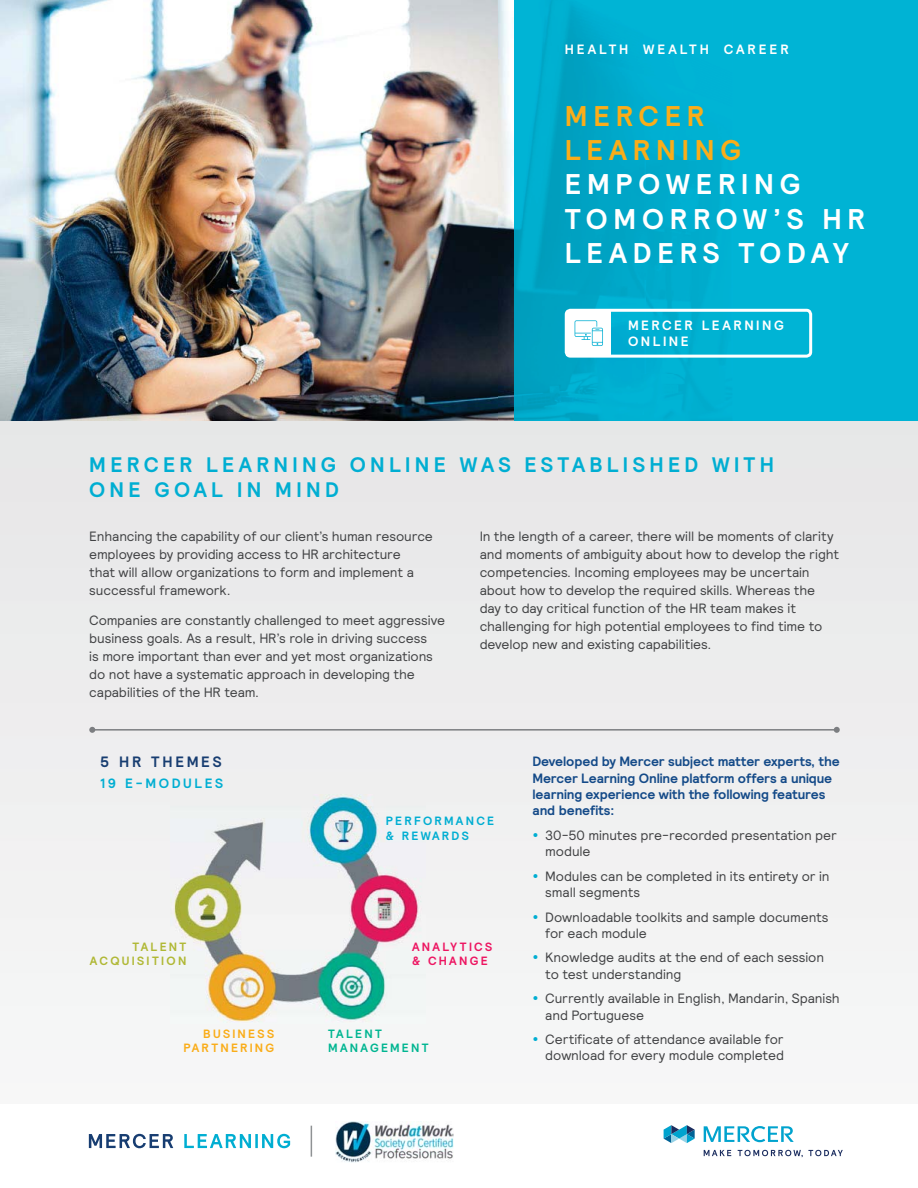
<style>
.page{position:relative;width:918px;height:1188px;background:#fff}
.page>*{position:absolute;margin:0;border:0;box-sizing:border-box;transform-origin:0 0}
.t1{font:700 28.5px/34.2px "Relative";letter-spacing:.2em;color:#fff}
.t2{font:700 28.5px/34.2px "Relative";letter-spacing:.2em;color:#faad19}
.t3{font:700 21px/25.2px "Relative";letter-spacing:.2em;color:#00aed2}
.t4{font:700 15px "Relative";letter-spacing:.18em;color:#173d71}
.t5{font:13.5px/18px "Relative";letter-spacing:-.01em;color:#414244}
.t6{font:700 13.5px/16.2px "Relative";letter-spacing:-.01em;color:#144a88}
.t7{font:700 13.5px/16.2px "Relative";letter-spacing:.19em;color:#fff}
.t8{font:700 13.5px "Relative";letter-spacing:.215em;color:#fff}
.t9{font:700 13.5px "Relative";letter-spacing:.19em;color:#00aed2}
.t10{font:700 12px/14.4px "Relative";letter-spacing:.19em;color:#00aed2}
.t11{font:700 12px/14.4px "Relative";letter-spacing:.185em;color:#faad19;text-align:right}
.t12{font:700 12px/14.4px "Relative";letter-spacing:.19em;color:#b0b835;text-align:right}
.t13{font:700 12px/14.4px "Relative";letter-spacing:.19em;color:#00b591}
.t14{font:700 12px/14.4px "Relative";letter-spacing:.19em;color:#ed1561}
</style>
<div class="page">
<img style="left:0;top:0;width:840px;height:421px">
<div style="left:840px;top:0;width:78px;height:421px;background:#00b3d4"></div>
<div style="left:565px;top:309px;width:247px;height:49px;border:3px solid #fff;border-radius:4px"></div>
<div style="left:567px;top:311px;width:44px;height:44px;background:#fff"></div>
<svg style="left:575px;top:320px;width:28px;height:26px"></svg>
<div style="left:0;top:421px;width:918px;height:603px;background:#ededed"></div>
<img style="left:170px;top:795px;width:255px;height:228px">
<hr style="left:92px;top:729px;width:745px;height:2px;background:#7c7e81">
<svg style="left:89px;top:727px;width:6px;height:6px"></svg>
<svg style="left:834px;top:727px;width:6px;height:6px"></svg>
<svg style="left:663px;top:1125px;width:180px;height:32px"></svg>
<svg style="left:184px;top:1134px;width:106px;height:14px"></svg>
<svg style="left:89px;top:1134px;width:84px;height:14px"></svg>
<hr style="left:311px;top:1126px;width:1px;height:31px;background:#8f9294">
<img style="left:335px;top:1122px;width:119px;height:41px">
<svg style="left:534px;top:833px;width:4px;height:4px"></svg>
<svg style="left:534px;top:874px;width:4px;height:4px"></svg>
<svg style="left:534px;top:915px;width:4px;height:4px"></svg>
<svg style="left:534px;top:956px;width:4px;height:4px"></svg>
<svg style="left:534px;top:996px;width:4px;height:4px"></svg>
<p class="t8" style="left:565px;top:44px;width:225px">HEALTH WEALTH CAREER</p>
<h1 class="t2" style="left:565px;top:101px;width:178px">MERCER<br>LEARNING</h1>
<h1 class="t1" style="left:565px;top:170px;width:302px">EMPOWERING<br>TOMORROW’S HR<br>LEADERS TODAY</h1>
<p class="t7" style="left:628px;top:318px;width:157px">MERCER LEARNING<br>ONLINE</p>
<h2 class="t3" style="left:89px;top:453px;width:686px">MERCER LEARNING ONLINE WAS ESTABLISHED WITH<br>ONE GOAL IN MIND</h2>
<p class="t5" style="left:89px;top:528px;width:345px">Enhancing the capability of our client’s human resource employees by providing access to HR architecture<br>that will allow organizations to form and implement a successful framework.</p>
<p class="t5" style="left:89px;top:613px;width:357px">Companies are constantly challenged to meet aggressive business goals. As a result, HR’s role in driving success<br>is more important than ever and yet most organizations do not have a systematic approach in developing the capabilities of the HR team.</p>
<p class="t5" style="left:480px;top:528px;width:361px">In the length of a career, there will be moments of clarity and moments of ambiguity about how to develop the right competencies. Incoming employees may be uncertain about how to develop the required skills. Whereas the day to day critical function of the HR team makes it challenging for high potential employees to find time to develop new and existing capabilities.</p>
<p class="t4" style="left:100px;top:757px;width:123px">5 HR THEMES</p>
<p class="t9" style="left:100px;top:779px;width:124px">19 E-MODULES</p>
<p class="t10" style="left:386px;top:815px;width:110px">PERFORMANCE &amp; REWARDS</p>
<p class="t12" style="left:90px;top:940px;width:98px">TALENT<br>ACQUISITION</p>
<p class="t14" style="left:412px;top:940px;width:82px">ANALYTICS &amp; CHANGE</p>
<p class="t11" style="left:183px;top:1027px;width:92px">BUSINESS<br>PARTNERING</p>
<p class="t13" style="left:328px;top:1027px;width:102px">TALENT<br>MANAGEMENT</p>
<p class="t6" style="left:533px;top:755px;width:309px">Developed by Mercer subject matter experts, the Mercer Learning Online platform offers a unique learning experience with the following features and benefits:</p>
<p class="t5" style="left:545px;top:828px;width:293px;line-height:16.2px">30-50 minutes pre-recorded presentation per module</p>
<p class="t5" style="left:545px;top:869px;width:286px;line-height:16.2px">Modules can be completed in its entirety or in small segments</p>
<p class="t5" style="left:545px;top:910px;width:285px;line-height:16.2px">Downloadable toolkits and sample documents for each module</p>
<p class="t5" style="left:545px;top:951px;width:280px;line-height:16.2px">Knowledge audits at the end of each session to test understanding</p>
<p class="t5" style="left:545px;top:992px;width:296px;line-height:16.2px">Currently available in English, Mandarin, Spanish and Portuguese</p>
<p class="t5" style="left:545px;top:1032px;width:240px;line-height:16.2px">Certificate of attendance available for download for every module completed</p>
</div>
